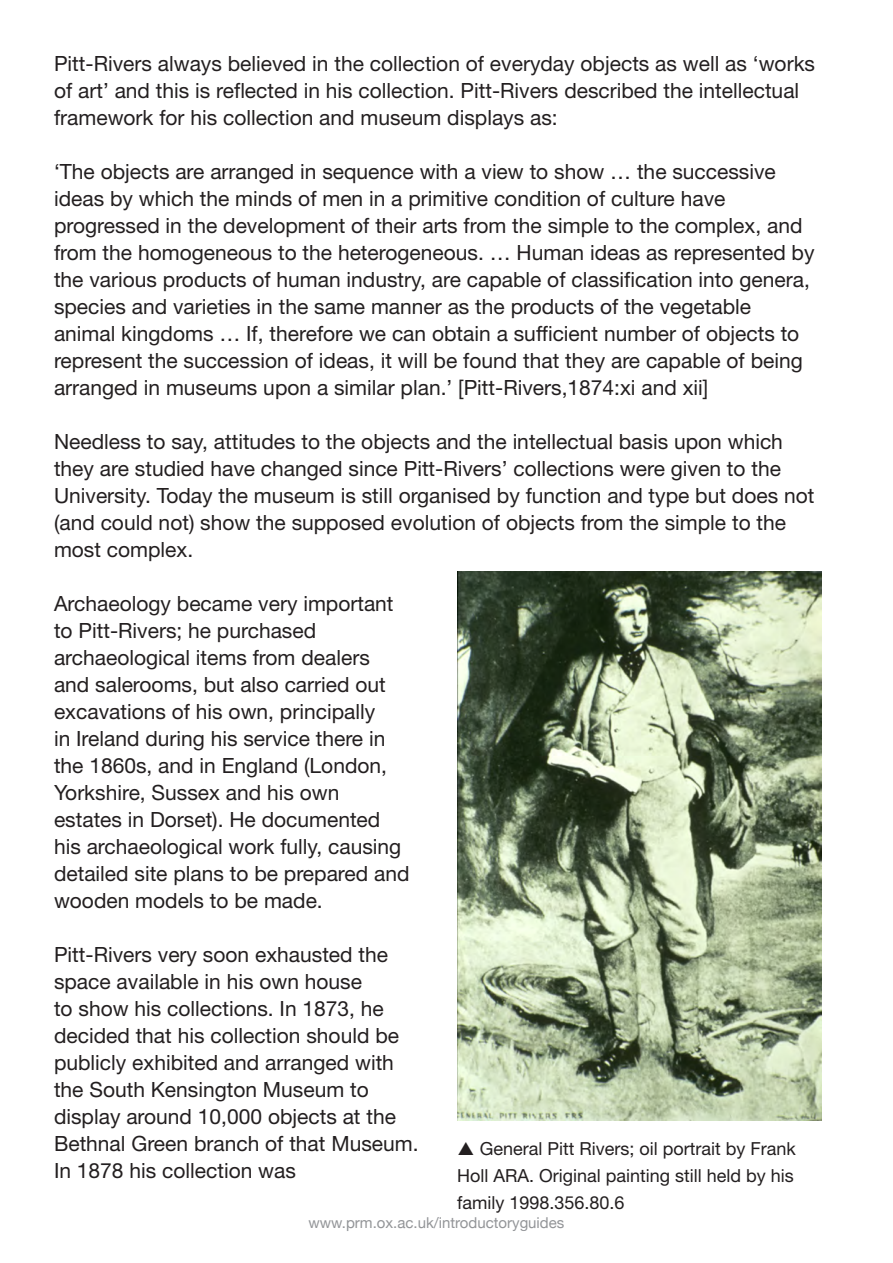
<style>
.page{position:relative;width:893px;height:1263px;background:#fff}
.page>*{position:absolute;margin:0;border:0;box-sizing:border-box;transform-origin:0 0}
.t1{font:21px/27px "Helvetica Neue LT";color:#231f20}
.t2{font:18px/27px "Helvetica Neue LT";color:#231f20;text-align:justify}
.t3{font:15px "Helvetica Neue";color:#939598}
</style>
<div class="page">
<img style="left:457px;top:571px;width:365px;height:549px">
<p class="t1" style="left:54px;top:49px;width:763px">Pitt-Rivers always believed in the collection of everyday objects as well as ‘works of art’ and this is reflected in his collection. Pitt-Rivers described the intellectual framework for his collection and museum displays as:</p>
<p class="t1" style="left:54px;top:157px;width:762px">‘The objects are arranged in sequence with a view to show … the successive ideas by which the minds of men in a primitive condition of culture have progressed in the development of their arts from the simple to the complex, and from the homogeneous to the heterogeneous. … Human ideas as represented by the various products of human industry, are capable of classification into genera, species and varieties in the same manner as the products of the vegetable animal kingdoms … If, therefore we can obtain a sufficient number of objects to represent the succession of ideas, it will be found that they are capable of being arranged in museums upon a similar plan.’ [Pitt-Rivers,1874:xi and xii]</p>
<p class="t1" style="left:54px;top:427px;width:762px">Needless to say, attitudes to the objects and the intellectual basis upon which they are studied have changed since Pitt-Rivers’ collections were given to the University. Today the museum is still organised by function and type but does not (and could not) show the supposed evolution of objects from the simple to the most complex.</p>
<p class="t1" style="left:54px;top:589px;width:357px">Archaeology became very important to Pitt-Rivers; he purchased archaeological items from dealers and salerooms, but also carried out excavations of his own, principally<br>in Ireland during his service there in the 1860s, and in England (London, Yorkshire, Sussex and his own estates in Dorset). He documented his archaeological work fully, causing detailed site plans to be prepared and wooden models to be made.</p>
<p class="t1" style="left:54px;top:940px;width:366px">Pitt-Rivers very soon exhausted the space available in his own house<br>to show his collections. In 1873, he decided that his collection should be publicly exhibited and arranged with the South Kensington Museum to display around 10,000 objects at the Bethnal Green branch of that Museum.</p>
<p class="t1" style="left:54px;top:1156px;width:243px">In 1878 his collection was</p>
<p class="t3" style="left:309px;top:1214px;width:257px">www.prm.ox.ac.uk/introductoryguides</p>
<p class="t2" style="left:457px;top:1134px;width:340px;text-indent:23px">General Pitt Rivers; oil portrait by Frank Holl ARA. Original painting still held by his family 1998.356.80.6</p>
</div>
